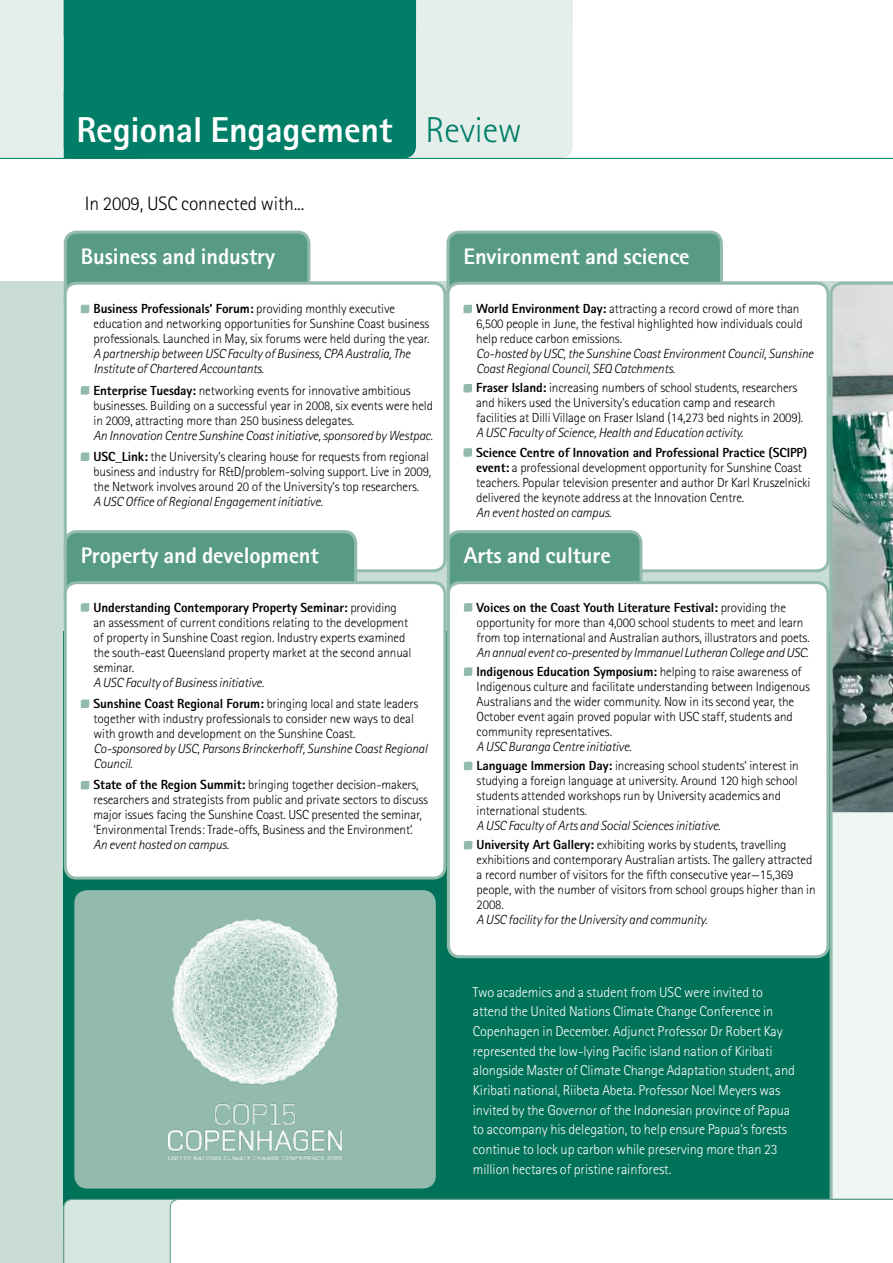
<style>
.page{position:relative;width:893px;height:1263px;background:#fff}
.page>*{position:absolute;margin:0;border:0;box-sizing:border-box;transform-origin:0 0}
.t1{font:800 36px "Rotis Sans Serif";letter-spacing:-.005em;color:#fff}
.t2{font:800 22.5px "Rotis Sans Serif";letter-spacing:-.005em;color:#fff}
.t3{font:300 19.5px "Rotis Sans Serif";letter-spacing:-.005em;color:#000}
.t4{font:300 14.25px/19.6px "Rotis Sans Serif";letter-spacing:-.005em;color:#fff}
.t5{font:300 13.2px/15px "Rotis Sans Serif";letter-spacing:-.01em;color:#000}
.t6{font:italic 300 13.2px/15px "Rotis Sans Serif";letter-spacing:-.01em;color:#000}
.s1{font-weight:300;color:#007e67}
.s2{font-weight:800}
.s3{font-weight:800;font-style:normal}
.s4{font-style:normal}
.s5{font-style:italic}
</style>
<div class="page">
<div style="left:0;top:282px;width:893px;height:981px;background:#c9ddd5"></div>
<div style="left:64px;top:631px;width:829px;height:603px;background:#007259"></div>
<div style="left:448px;top:232px;width:273px;height:82px;background:#579b87;border-radius:11px"></div>
<div style="left:446px;top:231px;width:277px;height:85px;border:3px solid #92bbad;border-radius:11px"></div>
<div style="left:448px;top:283px;width:380px;height:288px;background:#fff;border-radius:11px"></div>
<div style="left:446px;top:282px;width:384px;height:290px;border:3px solid #92bbad;border-radius:11px"></div>
<div style="left:65px;top:232px;width:244px;height:82px;background:#579b87;border-radius:11px"></div>
<div style="left:64px;top:231px;width:246px;height:85px;border:3px solid #92bbad;border-radius:11px"></div>
<div style="left:65px;top:283px;width:380px;height:288px;background:#fff;border-radius:11px"></div>
<div style="left:64px;top:282px;width:382px;height:290px;border:3px solid #92bbad;border-radius:11px"></div>
<svg style="left:830px;top:282px;width:63px;height:917px;background:#aabcb7"></svg>
<div style="left:0;top:0;width:573px;height:158px;background:#e4eeea"></div>
<div style="left:501px;top:0;width:72px;height:27px;background:#e4eeea"></div>
<div style="left:64px;top:0;width:352px;height:158px;background:#007e67"></div>
<div style="left:354px;top:0;width:62px;height:27px;background:#007e67"></div>
<svg style="left:0;top:0;width:141px;height:37px;background:#66b0a2"></svg>
<div style="left:64px;top:90px;width:76px;height:68px;background:#007e67"></div>
<hr style="left:0;top:158px;width:893px;height:1px;background:#007e67">
<div style="left:65px;top:532px;width:291px;height:82px;background:#579b87;border-radius:11px"></div>
<div style="left:64px;top:530px;width:293px;height:85px;border:3px solid #92bbad;border-radius:11px"></div>
<div style="left:448px;top:532px;width:193px;height:82px;background:#579b87;border-radius:11px"></div>
<div style="left:447px;top:530px;width:195px;height:85px;border:3px solid #92bbad;border-radius:11px"></div>
<div style="left:65px;top:583px;width:380px;height:295px;background:#fff;border-radius:11px"></div>
<div style="left:64px;top:581px;width:382px;height:298px;border:3px solid #92bbad;border-radius:11px"></div>
<div style="left:76px;top:892px;width:358px;height:295px;background:#92bbad;border-radius:11px"></div>
<div style="left:74px;top:890px;width:362px;height:298px;border:3px solid #92bbad;border-radius:11px"></div>
<div style="left:448px;top:583px;width:380px;height:374px;background:#fff;border-radius:11px"></div>
<div style="left:447px;top:581px;width:382px;height:377px;border:3px solid #92bbad;border-radius:11px"></div>
<svg style="left:81px;top:305px;width:8px;height:8px"></svg>
<svg style="left:81px;top:386px;width:8px;height:9px"></svg>
<svg style="left:81px;top:452px;width:8px;height:9px"></svg>
<svg style="left:463px;top:305px;width:9px;height:8px"></svg>
<svg style="left:463px;top:384px;width:9px;height:8px"></svg>
<svg style="left:463px;top:448px;width:9px;height:9px"></svg>
<svg style="left:81px;top:603px;width:8px;height:9px"></svg>
<svg style="left:81px;top:699px;width:8px;height:9px"></svg>
<svg style="left:81px;top:781px;width:8px;height:8px"></svg>
<svg style="left:464px;top:603px;width:8px;height:9px"></svg>
<svg style="left:464px;top:667px;width:8px;height:9px"></svg>
<svg style="left:464px;top:762px;width:8px;height:8px"></svg>
<svg style="left:464px;top:841px;width:8px;height:8px"></svg>
<img style="left:169px;top:919px;width:173px;height:240px">
<div style="left:64px;top:1199px;width:106px;height:64px;background:#d6e5df"></div>
<div style="left:170px;top:1199px;width:723px;height:64px;background:#fff"></div>
<h1 class="t1" style="left:76px;top:106px;width:447px">Regional Engagement <span class="s1">Review</span></h1>
<h3 class="t3" style="left:85px;top:192px;width:221px">In 2009, USC connected with...</h3>
<h2 class="t2" style="left:81px;top:242px;width:196px">Business and industry</h2>
<p class="t5" style="left:94px;top:301px;width:338px"><span class="s2">Business Professionals’ Forum:</span> providing monthly executive education and networking opportunities for Sunshine Coast business professionals. Launched in May, six forums were held during the year.</p>
<p class="t6" style="left:94px;top:346px;width:319px">A partnership between USC Faculty of Business, CPA Australia, The<br>Institute of Chartered Accountants.</p>
<p class="t5" style="left:94px;top:383px;width:341px"><span class="s2">Enterprise Tuesday:</span> networking events for innovative ambitious businesses. Building on a successful year in 2008, six events were held in 2009, attracting more than 250 business delegates.</p>
<p class="t6" style="left:94px;top:425px;width:341px;line-height:21.5px">An Innovation Centre Sunshine Coast initiative, sponsored by Westpac.<br><span class="s3">USC_Link:</span> <span class="s4">the University’s clearing house for requests from regional</span></p>
<p class="t5" style="left:94px;top:464px;width:339px">business and industry for R&amp;D/problem-solving support. Live in 2009, the Network involves around 20 of the University’s top researchers.</p>
<p class="t6" style="left:94px;top:494px;width:231px">A USC Office of Regional Engagement initiative.</p>
<h2 class="t2" style="left:81px;top:541px;width:240px">Property and development</h2>
<p class="t5" style="left:94px;top:600px;width:319px"><span class="s2">Understanding Contemporary Property Seminar:</span> providing an assessment of current conditions relating to the development of property in Sunshine Coast region. Industry experts examined the south-east Queensland property market at the second annual seminar.</p>
<p class="t6" style="left:94px;top:672px;width:326px;line-height:21.5px">A USC Faculty of Business initiative.<br><span class="s3">Sunshine Coast Regional Forum:</span> <span class="s4">bringing local and state leaders</span></p>
<p class="t5" style="left:94px;top:711px;width:322px">together with industry professionals to consider new ways to deal with growth and development on the Sunshine Coast.</p>
<p class="t6" style="left:94px;top:741px;width:335px">Co-sponsored by USC, Parsons Brinckerhoff, Sunshine Coast Regional<br>Council.</p>
<p class="t5" style="left:94px;top:777px;width:336px"><span class="s2">State of the Region Summit:</span> bringing together decision-makers, researchers and strategists from public and private sectors to discuss major issues facing the Sunshine Coast. USC presented the seminar, ‘Environmental Trends: Trade-offs, Business and the Environment’.</p>
<p class="t6" style="left:94px;top:838px;width:137px">An event hosted on campus.</p>
<h2 class="t2" style="left:463px;top:242px;width:228px">Environment and science</h2>
<p class="t5" style="left:476px;top:301px;width:328px"><span class="s2">World Environment Day:</span> attracting a record crowd of more than<br>6,500 people in June, the festival highlighted how individuals could help reduce carbon emissions.</p>
<p class="t6" style="left:476px;top:346px;width:339px">Co-hosted by USC, the Sunshine Coast Environment Council, Sunshine<br>Coast Regional Council, SEQ Catchments.</p>
<p class="t5" style="left:476px;top:380px;width:329px"><span class="s2">Fraser Island:</span> increasing numbers of school students, researchers and hikers used the University’s education camp and research facilities at Dilli Village on Fraser Island (14,273 bed nights in 2009).</p>
<p class="t6" style="left:476px;top:426px;width:269px">A USC Faculty of Science, Health and Education activity.</p>
<p class="t5" style="left:476px;top:445px;width:336px"><span class="s2">Science Centre of Innovation and Professional Practice (SCIPP) event:</span> a professional development opportunity for Sunshine Coast teachers. Popular television presenter and author Dr Karl Kruszelnicki delivered the keynote address at the Innovation Centre.</p>
<p class="t6" style="left:476px;top:505px;width:137px">An event hosted on campus.</p>
<h2 class="t2" style="left:464px;top:541px;width:148px">Arts and culture</h2>
<p class="t5" style="left:477px;top:600px;width:335px"><span class="s2">Voices on the Coast Youth Literature Festival:</span> providing the opportunity for more than 4,000 school students to meet and learn from top international and Australian authors, illustrators and poets.</p>
<p class="t6" style="left:477px;top:643px;width:334px;line-height:19.2px">An annual event co-presented by Immanuel Lutheran College and USC.<br><span class="s3">Indigenous Education Symposium:</span> <span class="s4">helping to raise awareness of</span></p>
<p class="t5" style="left:477px;top:679px;width:335px">Indigenous culture and facilitate understanding between Indigenous Australians and the wider community. Now in its second year, the October event again proved popular with USC staff, students and community representatives.</p>
<p class="t5" style="left:477px;top:737px;width:324px;line-height:19.4px"><span class="s5">A USC Buranga Centre initiative.<br></span><span class="s2">Language Immersion Day:</span> increasing school students’ interest in</p>
<p class="t5" style="left:477px;top:773px;width:323px">studying a foreign language at university. Around 120 high school students attended workshops run by University academics and international students.</p>
<p class="t6" style="left:477px;top:816px;width:311px;line-height:19.2px">A USC Faculty of Arts and Social Sciences initiative.<br><span class="s3">University Art Gallery:</span> <span class="s4">exhibiting works by students, travelling</span></p>
<p class="t5" style="left:477px;top:852px;width:341px">exhibitions and contemporary Australian artists. The gallery attracted a record number of visitors for the fifth consecutive year—15,369 people, with the number of visitors from school groups higher than in 2008.</p>
<p class="t6" style="left:477px;top:913px;width:232px">A USC facility for the University and community.</p>
<p class="t4" style="left:473px;top:982px;width:324px">Two academics and a student from USC were invited to attend the United Nations Climate Change Conference in Copenhagen in December. Adjunct Professor Dr Robert Kay represented the low-lying Pacific island nation of Kiribati alongside Master of Climate Change Adaptation student, and Kiribati national, Riibeta Abeta. Professor Noel Meyers was invited by the Governor of the Indonesian province of Papua to accompany his delegation, to help ensure Papua’s forests continue to lock up carbon while preserving more than 23 million hectares of pristine rainforest.</p>
</div>
